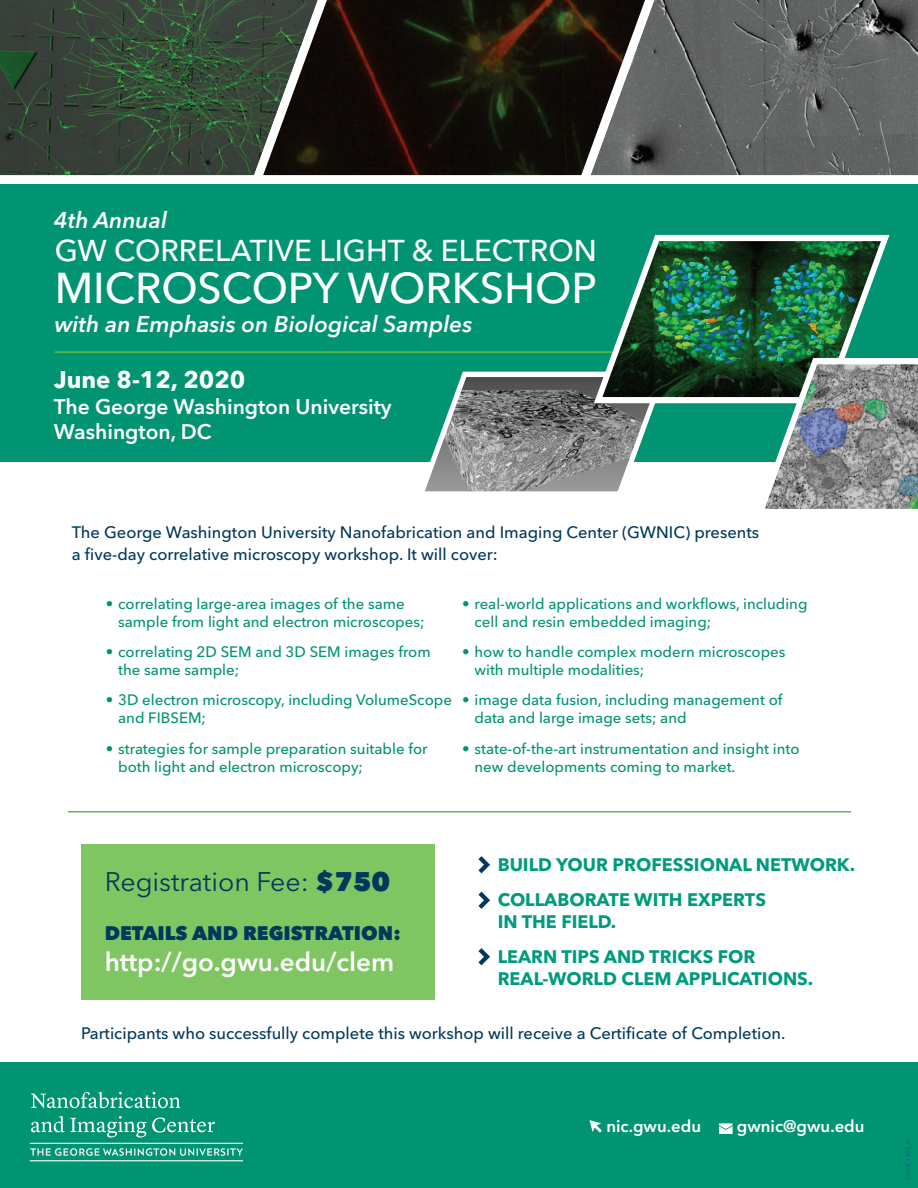
<style>
.page{position:relative;width:918px;height:1188px;background:#fff}
.page>*{position:absolute;margin:0;border:0;box-sizing:border-box;transform-origin:0 0}
.t1{font:500 42.75px "Avenir Next LT Pro";color:#fff}
.t2{font:500 29.85px "Avenir Next LT Pro";color:#fff}
.t3{font:26.7px "Avenir Next LT Pro";color:#00395c}
.t4{font:600 25.95px "Avenir Next LT Pro";color:#fff}
.t5{font:700 24px "Avenir Next LT Pro";color:#fff}
.t6{font:italic 600 22.65px "Avenir Next LT Pro";color:#fff}
.t7{font:600 21px/25.2px "Avenir Next LT Pro";color:#fff}
.t8{font:800 19.5px "Avenir Next LT Pro";color:#00395c}
.t9{font:700 18px/21.6px "Avenir Next LT Pro";color:#009b7d}
.t10{font:600 16.65px "Avenir Next LT Pro";color:#fff}
.t11{font:500 16.5px/21.6px "Avenir Next LT Pro";color:#00395c}
.t12{font:500 15px/18px "Avenir Next LT Pro";color:#009472}
.t13{font:6px "Avenir Next LT Pro";color:#00636e}
.s1{font-weight:800}
</style>
<div class="page">
<svg style="left:669px;top:0;width:249px;height:176px;background:#626464"></svg>
<svg style="left:0;top:0;width:245px;height:176px;background:#364838"></svg>
<svg style="left:245px;top:0;width:424px;height:176px;background:#2d2923"></svg>
<div style="left:0;top:184px;width:918px;height:278px;background:#009472"></div>
<div style="left:81px;top:844px;width:353px;height:155px;background:#7fc562"></div>
<hr style="left:55px;top:351px;width:568px;height:2px;background:#60bb46">
<div style="left:0;top:1062px;width:918px;height:126px;background:#009472"></div>
<svg style="left:425px;top:371px;width:229px;height:121px;background:#808f8c"></svg>
<img style="left:590px;top:234px;width:300px;height:172px">
<svg style="left:752px;top:355px;width:166px;height:154px;background:#7e908d"></svg>
<hr style="left:68px;top:811px;width:783px;height:2px;background:#60bb46">
<svg style="left:478px;top:856px;width:12px;height:18px"></svg>
<svg style="left:478px;top:891px;width:12px;height:18px"></svg>
<svg style="left:478px;top:948px;width:12px;height:18px"></svg>
<hr style="left:30px;top:1143px;width:213px;height:1px;background:#fff">
<hr style="left:30px;top:1160px;width:213px;height:1px;background:#fff">
<svg style="left:30px;top:1148px;width:213px;height:8px"></svg>
<svg style="left:31px;top:1092px;width:149px;height:16px"></svg>
<svg style="left:31px;top:1116px;width:33px;height:16px"></svg>
<svg style="left:70px;top:1116px;width:76px;height:22px"></svg>
<svg style="left:152px;top:1117px;width:63px;height:16px"></svg>
<svg style="left:590px;top:1120px;width:12px;height:13px"></svg>
<svg style="left:719px;top:1123px;width:14px;height:11px"></svg>
<h1 class="t6" style="left:54px;top:207px;width:115px">4th Annual</h1>
<h1 class="t2" style="left:55px;top:238px;width:544px">GW CORRELATIVE LIGHT &amp; ELECTRON</h1>
<h1 class="t1" style="left:55px;top:271px;width:544px">MICROSCOPY WORKSHOP</h1>
<h1 class="t6" style="left:55px;top:311px;width:419px">with an Emphasis on Biological Samples</h1>
<p class="t5" style="left:54px;top:366px;width:193px">June 8-12, 2020</p>
<p class="t7" style="left:54px;top:396px;width:339px">The George Washington University<br>Washington, DC</p>
<p class="t11" style="left:72px;top:523px;width:689px">The George Washington University Nanofabrication and Imaging Center (GWNIC) presents a five-day correlative microscopy workshop. It will cover:</p>
<p class="t12" style="left:118px;top:596px;width:308px;text-indent:-12px">• correlating large-area images of the same sample from light and electron microscopes;</p>
<p class="t12" style="left:118px;top:644px;width:314px;text-indent:-12px">• correlating 2D SEM and 3D SEM images from the same sample;</p>
<p class="t12" style="left:118px;top:693px;width:335px;text-indent:-12px">• 3D electron microscopy, including VolumeScope and FIBSEM;</p>
<p class="t12" style="left:118px;top:741px;width:311px;text-indent:-12px">• strategies for sample preparation suitable for both light and electron microscopy;</p>
<p class="t12" style="left:475px;top:596px;width:334px;text-indent:-12px">• real-world applications and workflows, including cell and resin embedded imaging;</p>
<p class="t12" style="left:475px;top:644px;width:313px;text-indent:-12px">• how to handle complex modern microscopes with multiple modalities;</p>
<p class="t12" style="left:475px;top:693px;width:309px;text-indent:-12px">• image data fusion, including management of data and large image sets; and</p>
<p class="t12" style="left:475px;top:741px;width:326px;text-indent:-12px">• state-of-the-art instrumentation and insight into new developments coming to market.</p>
<p class="t3" style="left:105px;top:866px;width:287px">Registration Fee: <span class="s1">$750</span></p>
<p class="t8" style="left:105px;top:922px;width:297px">DETAILS AND REGISTRATION:</p>
<p class="t4" style="left:105px;top:952px;width:291px">http://go.gwu.edu/clem</p>
<p class="t9" style="left:498px;top:854px;width:359px">BUILD YOUR PROFESSIONAL NETWORK.</p>
<p class="t9" style="left:498px;top:889px;width:270px">COLLABORATE WITH EXPERTS<br>IN THE FIELD.</p>
<p class="t9" style="left:498px;top:946px;width:317px">LEARN TIPS AND TRICKS FOR<br>REAL-WORLD CLEM APPLICATIONS.</p>
<p class="t11" style="left:81px;top:1024px;width:706px">Participants who successfully complete this workshop will receive a Certificate of Completion.</p>
<p class="t10" style="left:606px;top:1119px;width:96px">nic.gwu.edu</p>
<p class="t10" style="left:737px;top:1119px;width:129px">gwnic@gwu.edu</p>
<p class="t13" style="left:905px;top:1180px;width:41px;rotate:-90deg">OVPR_1920_9</p>
</div>
